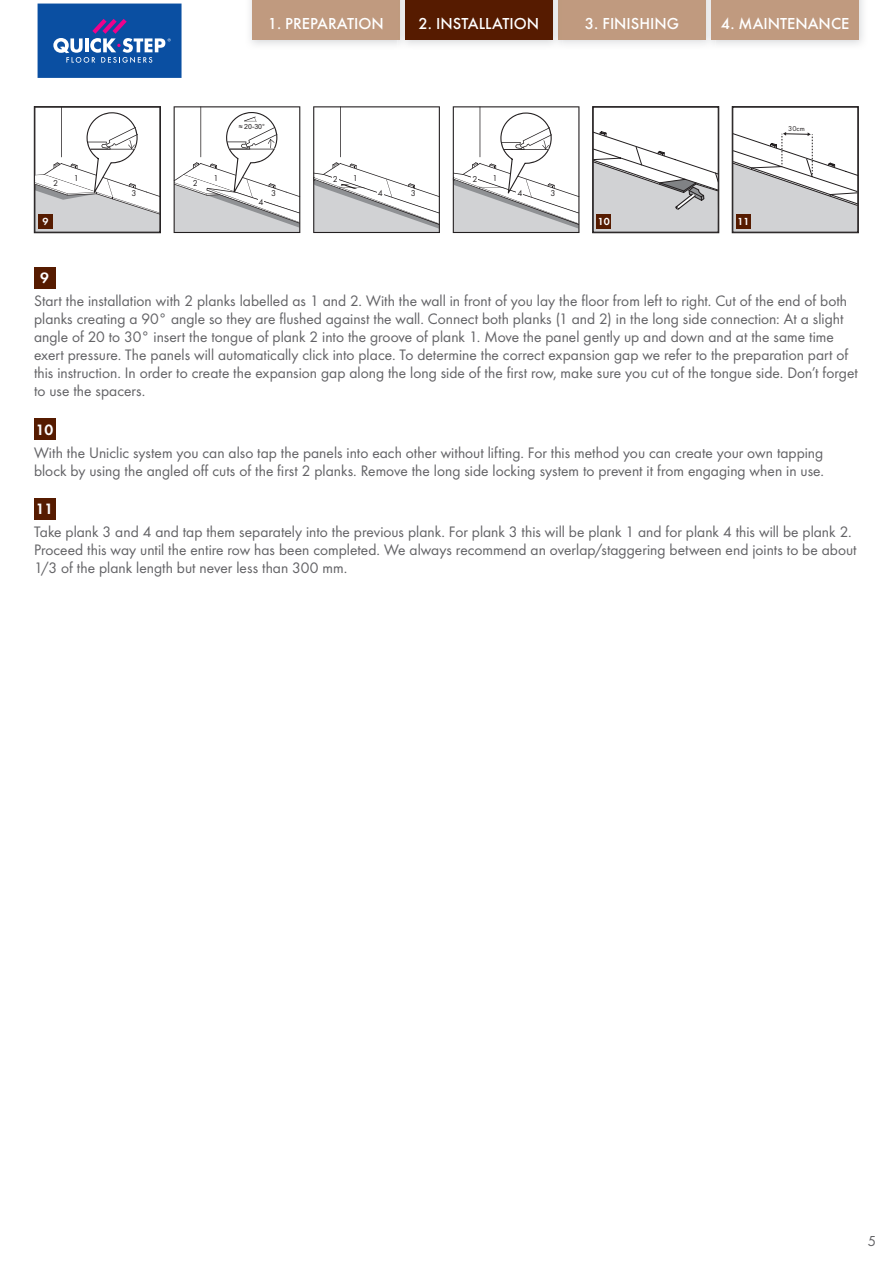
<style>
.page{position:relative;width:893px;height:1263px;background:#fff}
.page>*{position:absolute;margin:0;border:0;box-sizing:border-box;transform-origin:0 0}
.t1{font:500 16.5px "Futura";color:#fff}
.t2{font:15.75px/18px "Futura Boo";color:#636366}
.t3{font:15.6px "Futura Dem";color:#fff}
.t4{font:15px "Futura Boo";color:#636366}
.t5{font:10.65px "Futura Dem";color:#fff}
.t6{font:8.85px "Futura PT";color:#231f20}
.t7{font:7.35px "Futura PT";color:#231f20}
.t8{font:7.05px "Arial";color:#231f20}
</style>
<div class="page">
<img style="left:250px;top:0;width:308px;height:45px">
<div style="left:252px;top:0;width:147px;height:39px;background:#c09a7f"></div>
<div style="left:558px;top:0;width:148px;height:39px;background:#c09a7f"></div>
<img style="left:398px;top:0;width:11px;height:45px">
<img style="left:398px;top:0;width:1px;height:39px">
<div style="left:405px;top:0;width:148px;height:39px;background:#561b00"></div>
<img style="left:704px;top:0;width:11px;height:47px">
<img style="left:704px;top:0;width:2px;height:39px">
<div style="left:711px;top:0;width:148px;height:39px;background:#c09a7f"></div>
<svg style="left:37px;top:3px;width:145px;height:75px;background:#2860ab"></svg>
<svg style="left:36px;top:108px;width:123px;height:123px"></svg>
<div style="left:34px;top:106px;width:127px;height:127px;border:1px solid #231f20"></div>
<svg style="left:594px;top:131px;width:123px;height:100px"></svg>
<div style="left:592px;top:106px;width:127px;height:127px;border:1px solid #231f20"></div>
<svg style="left:734px;top:132px;width:123px;height:99px"></svg>
<div style="left:732px;top:106px;width:127px;height:127px;border:1px solid #231f20"></div>
<div style="left:38px;top:214px;width:15px;height:15px;background:#561b00"></div>
<div style="left:597px;top:214px;width:14px;height:15px;background:#561b00"></div>
<div style="left:736px;top:214px;width:15px;height:15px;background:#561b00"></div>
<div style="left:34px;top:267px;width:21px;height:21px;background:#561b00"></div>
<div style="left:34px;top:419px;width:21px;height:21px;background:#561b00"></div>
<div style="left:34px;top:498px;width:21px;height:21px;background:#561b00"></div>
<svg style="left:174px;top:106px;width:126px;height:127px"></svg>
<div style="left:258px;top:198px;width:5px;height:9px;background:#fff"></div>
<svg style="left:313px;top:106px;width:127px;height:127px"></svg>
<svg style="left:453px;top:106px;width:126px;height:127px"></svg>
<p class="t1" style="left:268px;top:13px;width:118px">1. PREPARATION</p>
<p class="t1" style="left:419px;top:13px;width:122px">2. INSTALLATION</p>
<p class="t1" style="left:585px;top:13px;width:96px">3. FINISHING</p>
<p class="t1" style="left:721px;top:13px;width:130px">4. MAINTENANCE</p>
<p class="t6" style="left:48px;top:179px;width:12px">22</p>
<p class="t6" style="left:74px;top:172px;width:7px">1</p>
<p class="t6" style="left:131px;top:188px;width:7px">3</p>
<p class="t6" style="left:188px;top:179px;width:12px">22</p>
<p class="t6" style="left:213px;top:173px;width:7px">1</p>
<p class="t8" style="left:239px;top:122px;width:28px">≈ 20-30°</p>
<p class="t6" style="left:258px;top:197px;width:7px">4</p>
<p class="t6" style="left:271px;top:188px;width:7px">3</p>
<p class="t6" style="left:333px;top:174px;width:7px">2</p>
<p class="t6" style="left:353px;top:173px;width:7px">1</p>
<p class="t6" style="left:378px;top:188px;width:7px">4</p>
<p class="t6" style="left:411px;top:188px;width:7px">3</p>
<p class="t6" style="left:472px;top:174px;width:7px">2</p>
<p class="t6" style="left:492px;top:173px;width:7px">1</p>
<p class="t6" style="left:518px;top:188px;width:7px">4</p>
<p class="t6" style="left:550px;top:188px;width:7px">3</p>
<p class="t5" style="left:42px;top:215px;width:8px">9</p>
<p class="t5" style="left:598px;top:215px;width:14px">10</p>
<p class="t5" style="left:737px;top:215px;width:14px">11</p>
<p class="t7" style="left:788px;top:124px;width:18px">30cm</p>
<p class="t3" style="left:40px;top:269px;width:10px">9</p>
<p class="t2" style="left:34px;top:292px;width:825px">Start the installation with 2 planks labelled as 1 and 2. With the wall in front of you lay the floor from left to right. Cut of the end of both planks creating a 90° angle so they are flushed against the wall. Connect both planks (1 and 2) in the long side connection: At a slight angle of 20 to 30° insert the tongue of plank 2 into the groove of plank 1. Move the panel gently up and down and at the same time exert pressure. The panels will automatically click into place. To determine the correct expansion gap we refer to the preparation part of this instruction. In order to create the expansion gap along the long side of the first row, make sure you cut of the tongue side. Don’t forget to use the spacers.</p>
<p class="t3" style="left:36px;top:420px;width:19px">10</p>
<p class="t2" style="left:34px;top:443px;width:792px">With the Uniclic system you can also tap the panels into each other without lifting. For this method you can create your own tapping block by using the angled off cuts of the first 2 planks. Remove the long side locking system to prevent it from engaging when in use.</p>
<p class="t3" style="left:36px;top:500px;width:19px">11</p>
<p class="t2" style="left:34px;top:523px;width:824px">Take plank 3 and 4 and tap them separately into the previous plank. For plank 3 this will be plank 1 and for plank 4 this will be plank 2.<br>Proceed this way until the entire row has been completed. We always recommend an overlap/staggering between end joints to be about<br>1/3 of the plank length but never less than 300 mm.</p>
<p class="t4" style="left:868px;top:1232px;width:10px">5</p>
</div>
